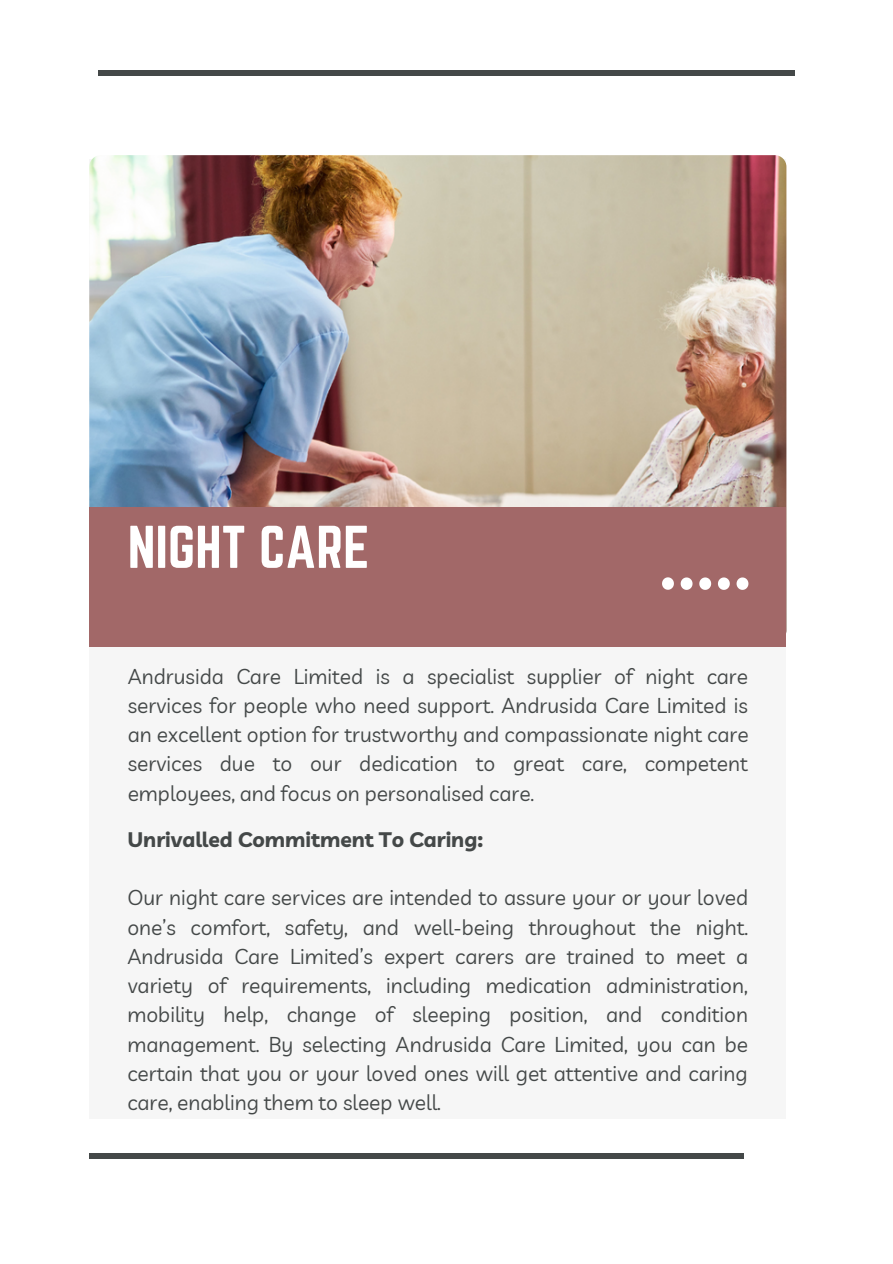
<style>
.page{position:relative;width:893px;height:1264px;background:#fff}
.page>*{position:absolute;margin:0;border:0;box-sizing:border-box;transform-origin:0 0}
.t1{font:52.65px "Norwester";color:#fff}
.t2{font:21px/29.2px "Livvic";color:#444848;text-align:justify}
.t3{font:700 21px "Livvic";color:#444848}
</style>
<div class="page">
<div style="left:89px;top:1153px;width:654px;height:5px;background:#444848"></div>
<div style="left:98px;top:71px;width:696px;height:5px;background:#444848"></div>
<div style="left:89px;top:159px;width:697px;height:959px;background:#f6f6f6"></div>
<img style="left:89px;top:155px;width:697px;height:487px;border-radius:12px">
<div style="left:90px;top:507px;width:696px;height:139px;background:#a26868"></div>
<svg style="left:662px;top:577px;width:11px;height:12px"></svg>
<svg style="left:680px;top:577px;width:12px;height:13px"></svg>
<svg style="left:699px;top:577px;width:12px;height:13px"></svg>
<svg style="left:718px;top:577px;width:11px;height:13px"></svg>
<svg style="left:736px;top:577px;width:12px;height:13px"></svg>
<p class="t1" style="left:128px;top:515px;width:243px">NIGHT CARE</p>
<p class="t2" style="left:128px;top:661px;width:622px">Andrusida Care Limited is a specialist supplier of night care services for people who need support. Andrusida Care Limited is an excellent option for trustworthy and compassionate night care services due to our dedication to great care, competent employees, and focus on personalised care.</p>
<p class="t3" style="left:127px;top:825px;width:357px">Unrivalled Commitment To Caring:</p>
<p class="t2" style="left:127px;top:882px;width:622px">Our night care services are intended to assure your or your loved one’s comfort, safety, and well-being throughout the night.<br>Andrusida Care Limited’s expert carers are trained to meet a variety of requirements, including medication administration, mobility help, change of sleeping position, and condition management. By selecting Andrusida Care Limited, you can be certain that you or your loved ones will get attentive and caring care, enabling them to sleep well.</p>
</div>
